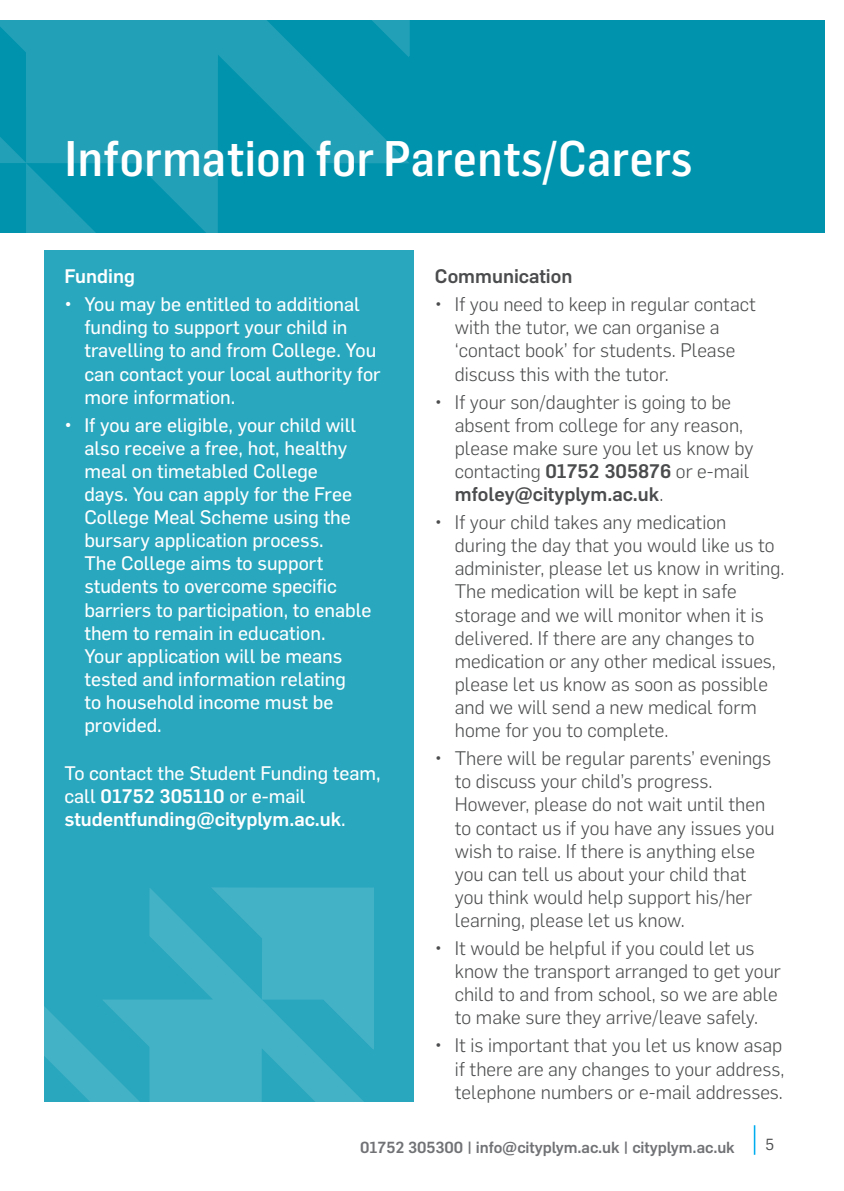
<style>
.page{position:relative;width:844px;height:1191px;background:#fff}
.page>*{position:absolute;margin:0;border:0;box-sizing:border-box;transform-origin:0 0}
.t1{font:500 49px "Flama Semicondensed";color:#fff}
.t2{font:300 19.25px/23.1px "Flama";color:#4b4c4d}
.t3{font:19.25px/23.1px "Flama Basic";color:#fff}
.t4{font:500 19.25px "Flama";color:#4b4c4d}
.t5{font:500 19.25px "Flama";color:#fff}
.t6{font:500 15.75px "Flama";letter-spacing:-.005em;color:#717275}
.t7{font:15.75px "Flama";color:#4b4c4d}
.s1{font-weight:500}
.s2{font-family:"Flama";font-weight:500}
</style>
<div class="page">
<div style="left:45px;top:250px;width:369px;height:851px;background:#29a7be"></div>
<div style="left:0;top:20px;width:823px;height:212px;background:#0093ad"></div>
<svg style="left:0;top:20px;width:409px;height:212px"></svg>
<svg style="left:150px;top:887px;width:224px;height:214px;fill:#44b2c6"></svg>
<svg style="left:45px;top:888px;width:105px;height:213px"></svg>
<hr style="left:753px;top:1125px;width:2px;height:29px;background:#00aeef">
<p class="t1" style="left:64px;top:126px;width:629px">Information for Parents/Carers</p>
<p class="t4" style="left:435px;top:262px;width:139px">Communication</p>
<p class="t2" style="left:454px;top:292px;width:302px;text-indent:-20px">• If you need to keep in regular contact with the tutor, we can organise a ‘contact book’ for students. Please discuss this with the tutor.</p>
<p class="t2" style="left:454px;top:389px;width:300px;text-indent:-20px">• If your son/daughter is going to be absent from college for any reason, please make sure you let us know by contacting <span class="s1">01752 305876</span> or e-mail <span class="s1">mfoley@cityplym.ac.uk</span>.</p>
<p class="t2" style="left:454px;top:509px;width:331px;text-indent:-20px">• If your child takes any medication<br>during the day that you would like us to administer, please let us know in writing.<br>The medication will be kept in safe storage and we will monitor when it is delivered. If there are any changes to medication or any other medical issues, please let us know as soon as possible and we will send a new medical form home for you to complete.</p>
<p class="t2" style="left:454px;top:745px;width:321px;text-indent:-20px">• There will be regular parents’ evenings to discuss your child’s progress.<br>However, please do not wait until then to contact us if you have any issues you wish to raise. If there is anything else you can tell us about your child that you think would help support his/her learning, please let us know.</p>
<p class="t2" style="left:454px;top:935px;width:327px;text-indent:-20px">• It would be helpful if you could let us know the transport arranged to get your child to and from school, so we are able to make sure they arrive/leave safely.</p>
<p class="t2" style="left:454px;top:1033px;width:331px;text-align:justify;text-indent:-20px">• It is important that you let us know asap if there are any changes to your address, telephone numbers or e-mail addresses.</p>
<p class="t6" style="left:360px;top:1135px;width:376px">01752 305300 | info@cityplym.ac.uk | cityplym.ac.uk</p>
<p class="t7" style="left:765px;top:1133px;width:10px">5</p>
<p class="t5" style="left:64px;top:262px;width:72px">Funding</p>
<p class="t3" style="left:84px;top:291px;width:298px;text-indent:-20px">• You may be entitled to additional funding to support your child in travelling to and from College. You can contact your local authority for more information.</p>
<p class="t3" style="left:84px;top:412px;width:288px;text-indent:-20px">• If you are eligible, your child will also receive a free, hot, healthy meal on timetabled College<br>days. You can apply for the Free<br>College Meal Scheme using the bursary application process.<br>The College aims to support students to overcome specifc barriers to participation, to enable them to remain in education.<br>Your application will be means tested and information relating<br>to household income must be provided.</p>
<p class="t3" style="left:64px;top:760px;width:317px">To contact the Student Funding team, call <span class="s2">01752 305110</span> or e-mail <span class="s2">studentfunding@cityplym.ac.uk</span>.</p>
</div>
